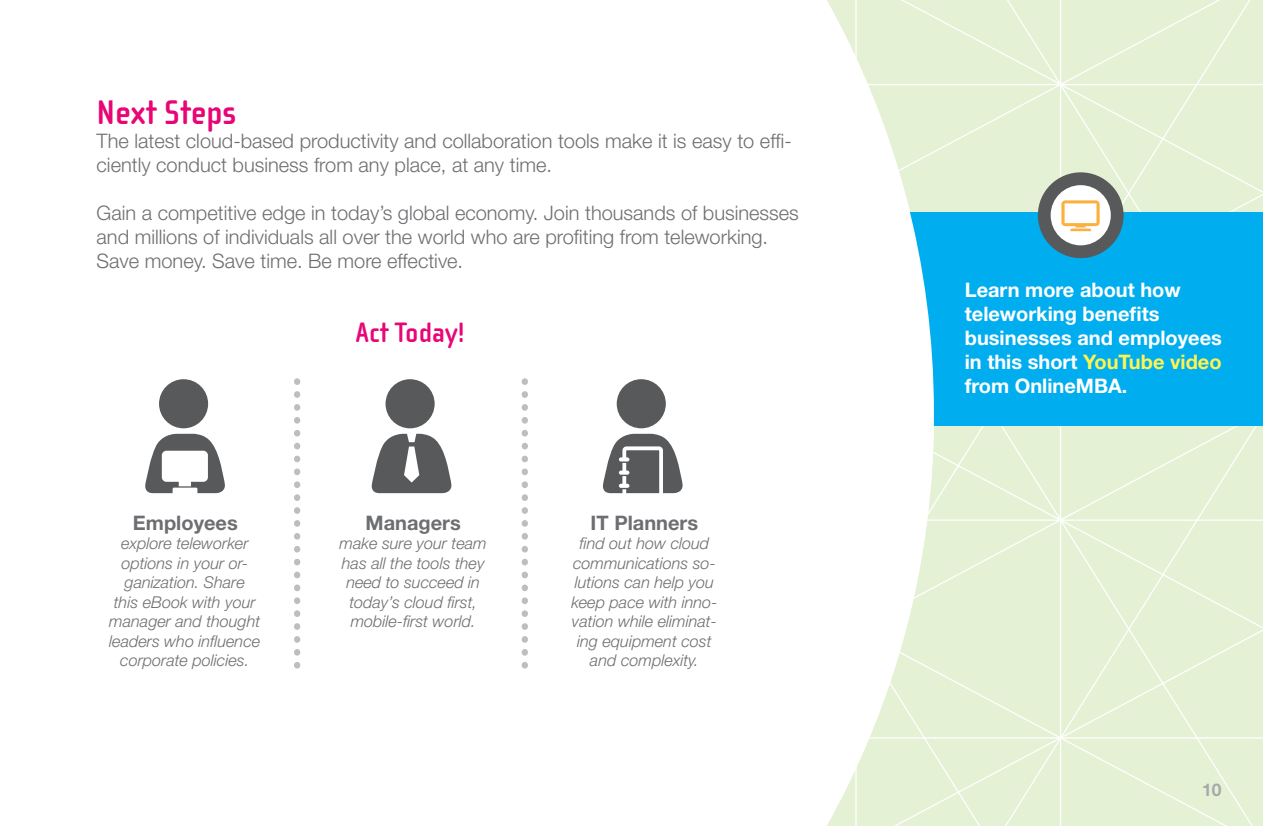
<style>
.page{position:relative;width:1263px;height:826px;background:#fff}
.page>*{position:absolute;margin:0;border:0;box-sizing:border-box;transform-origin:0 0}
.t1{font:700 35px "Cholla Sans";color:#e80575}
.t2{font:700 28.75px "Cholla Sans";color:#e80575}
.t3{font:300 20px/24px "Helvetica Neue";color:#6d6e71}
.t4{font:700 20px/24px "Helvetica Neue";color:#fff}
.t5{font:700 20px "Helvetica Neue";color:#6d6e71}
.t6{font:700 17.5px "Helvetica Neue";color:#a7a9ac}
.t7{font:italic 300 16.25px/19.5px "Helvetica Neue";color:#6d6e71;text-align:center}
.s1{color:#fff450}
</style>
<div class="page">
<div style="left:934px;top:0;width:328px;height:825px;background:#e5f1d4"></div>
<div style="left:881px;top:212px;width:381px;height:213px;background:#00aeef"></div>
<svg style="left:827px;top:0;width:107px;height:825px"></svg>
<div style="left:1037px;top:172px;width:86px;height:86px;background:#58595b;border-radius:50%"></div>
<div style="left:1050px;top:185px;width:60px;height:60px;background:#fff;border-radius:50%"></div>
<svg style="left:1061px;top:200px;width:38px;height:31px"></svg>
<div style="left:159px;top:379px;width:49px;height:49px;background:#58595b;border-radius:50%"></div>
<svg style="left:145px;top:433px;width:80px;height:60px"></svg>
<div style="left:385px;top:379px;width:49px;height:49px;background:#58595b;border-radius:50%"></div>
<svg style="left:371px;top:433px;width:80px;height:60px"></svg>
<div style="left:616px;top:379px;width:50px;height:49px;background:#58595b;border-radius:50%"></div>
<svg style="left:603px;top:433px;width:79px;height:60px"></svg>
<svg style="left:294px;top:378px;width:6px;height:291px"></svg>
<svg style="left:522px;top:378px;width:6px;height:290px"></svg>
<h1 class="t1" style="left:97px;top:93px;width:141px">Next Steps</h1>
<p class="t3" style="left:97px;top:128px;width:696px">The latest cloud-based productivity and collaboration tools make it is easy to effi&shy;ciently conduct business from any place, at any time.</p>
<p class="t3" style="left:97px;top:200px;width:703px">Gain a competitive edge in today’s global economy. Join thousands of businesses and millions of individuals all over the world who are profiting from teleworking.<br>Save money. Save time. Be more effective.</p>
<p class="t5" style="left:133px;top:510px;width:106px">Employees</p>
<p class="t7" style="left:109px;top:533px;width:152px">explore teleworker options in your or&shy;ganization. Share<br>this eBook with your manager and thought leaders who influence corporate policies.</p>
<h2 class="t2" style="left:355px;top:316px;width:111px">Act Today!</h2>
<p class="t5" style="left:365px;top:510px;width:97px">Managers</p>
<p class="t7" style="left:339px;top:533px;width:149px">make sure your team has all the tools they need to succeed in today’s cloud first, mobile-first world.</p>
<p class="t5" style="left:590px;top:510px;width:109px">IT Planners</p>
<p class="t7" style="left:571px;top:533px;width:147px">find out how cloud communications so&shy;lutions can help you keep pace with inno&shy;vation while eliminat&shy;ing equipment cost and complexity.</p>
<p class="t4" style="left:964px;top:277px;width:258px">Learn more about how teleworking benefits businesses and employees in this short <span class="s1">YouTube video </span>from OnlineMBA.</p>
<p class="t6" style="left:1202px;top:778px;width:21px">10</p>
</div>
